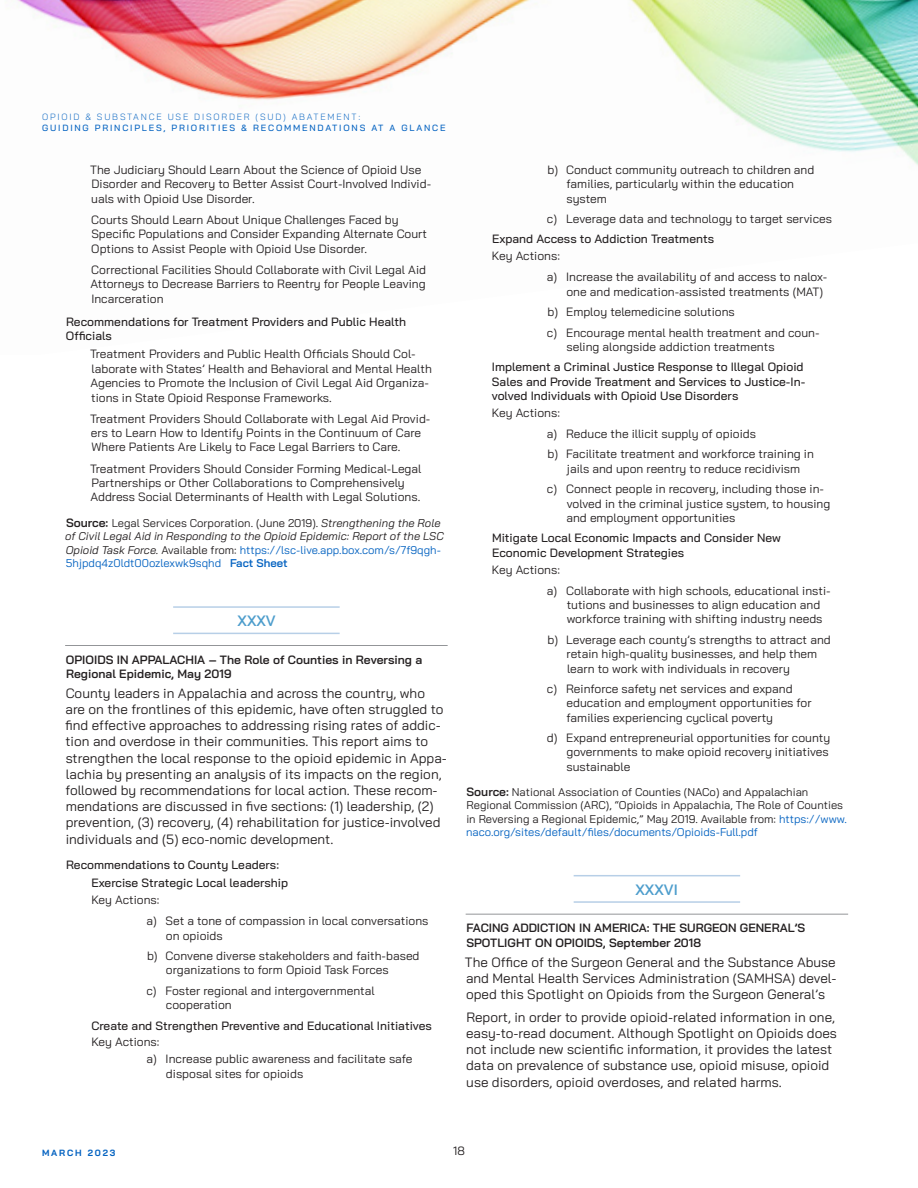
<style>
.page{position:relative;width:918px;height:1188px;background:#fff}
.page>*{position:absolute;margin:0;border:0;box-sizing:border-box;transform-origin:0 0}
.section_hd{font:600 15px "Bai Jamjuree";color:#4d9dcc}
.text{font:13.5px/16.2px "Bai Jamjuree";color:#231f20}
.text_small_bullet{font:12px/14.4px "Bai Jamjuree";color:#231f20}
.text_small{font:12px/14.4px "Bai Jamjuree";color:#231f20}
.text_small-2{font:500 12px/14.4px "Bai Jamjuree";color:#231f20}
.head{font:600 12px/14.4px "Bai Jamjuree";color:#231f20}
.subhead{font:500 12px/14.4px "Bai Jamjuree";color:#231f20}
.source{font:11.25px/13.5px "Bai Jamjuree";color:#231f20}
.source-2{font:italic 11.25px/13.5px "Bai Jamjuree";color:#231f20}
.t1{font:500 9px "Bai Jamjuree";letter-spacing:.2em;color:#0563c1}
.t2{font:300 9px "Bai Jamjuree";letter-spacing:.2em;color:#0563c1}
.t3{font:700 9px "Bai Jamjuree";letter-spacing:.2em;color:#0563c1}
.s1{font-weight:600;font-style:normal;font-size:12px}
.s2{font-style:normal}
.s3{font-style:normal;color:#0563c1}
.s4{font-weight:600;font-style:normal;color:#0563c1}
.s5{font-weight:600;font-size:12px}
.s6{color:#0563c1}
</style>
<div class="page">
<img style="left:17px;top:0;width:901px;height:165px">
<hr style="left:173px;top:606px;width:167px;height:2px;background:#b7cfe7">
<hr style="left:173px;top:633px;width:167px;height:1px;background:#b7cfe7">
<hr style="left:65px;top:645px;width:383px;height:1px;background:#939598">
<hr style="left:574px;top:875px;width:166px;height:1px;background:#b7cfe7">
<hr style="left:574px;top:901px;width:166px;height:2px;background:#b7cfe7">
<hr style="left:466px;top:914px;width:382px;height:1px;background:#939598">
<p class="t2" style="left:42px;top:110px;width:320px">OPIOID &amp; SUBSTANCE USE DISORDER (SUD) ABATEMENT:</p>
<p class="t1" style="left:42px;top:123px;width:405px">GUIDING PRINCIPLES, PRIORITIES &amp; RECOMMENDATIONS AT A GLANCE</p>
<p class="text_small" style="left:90px;top:162px;width:343px">The Judiciary Should Learn About the Science of Opioid Use<br>Disorder and Recovery to Better Assist Court-Involved Individ&shy;uals with Opioid Use Disorder.</p>
<p class="text_small" style="left:91px;top:212px;width:337px">Courts Should Learn About Unique Challenges Faced by<br>Specific Populations and Consider Expanding Alternate Court<br>Options to Assist People with Opioid Use Disorder.</p>
<p class="text_small" style="left:90px;top:262px;width:337px;text-align:justify">Correctional Facilities Should Collaborate with Civil Legal Aid Attorneys to Decrease Barriers to Reentry for People Leaving Incarceration</p>
<p class="subhead" style="left:66px;top:314px;width:342px">Recommendations for Treatment Providers and Public Health<br>Officials</p>
<p class="text_small" style="left:90px;top:347px;width:343px">Treatment Providers and Public Health Officials Should Col&shy;laborate with States’ Health and Behavioral and Mental Health Agencies to Promote the Inclusion of Civil Legal Aid Organiza&shy;tions in State Opioid Response Frameworks.</p>
<p class="text_small" style="left:90px;top:411px;width:342px">Treatment Providers Should Collaborate with Legal Aid Provid&shy;ers to Learn How to Identify Points in the Continuum of Care<br>Where Patients Are Likely to Face Legal Barriers to Care.</p>
<p class="text_small" style="left:90px;top:461px;width:333px">Treatment Providers Should Consider Forming Medical-Legal<br>Partnerships or Other Collaborations to Comprehensively<br>Address Social Determinants of Health with Legal Solutions.</p>
<p class="source-2" style="left:65px;top:516px;width:380px"><span class="s1">Source:</span> <span class="s2">Legal Services Corporation. (June 2019).</span> Strengthening the Role of Civil Legal Aid in Responding to the Opioid Epidemic: Report of the LSC Opioid Task Force. <span class="s2">Available from:</span> <span class="s3">https://lsc-live.app.box.com/s/7f9qgh-5hjpdq4z0ldt00ozlexwk9sqhd</span> <span class="s4">Fact Sheet</span></p>
<p class="section_hd" style="left:238px;top:612px;width:40px">XXXV</p>
<p class="head" style="left:66px;top:652px;width:358px">OPIOIDS IN APPALACHIA – The Role of Counties in Reversing a<br>Regional Epidemic, May 2019</p>
<p class="text" style="left:65px;top:685px;width:383px">County leaders in Appalachia and across the country, who are on the frontlines of this epidemic, have often struggled to find effective approaches to addressing rising rates of addic&shy;tion and overdose in their communities. This report aims to strengthen the local response to the opioid epidemic in Appa&shy;lachia by presenting an analysis of its impacts on the region, followed by recommendations for local action. These recom&shy;mendations are discussed in five sections: (1) leadership, (2) prevention, (3) recovery, (4) rehabilitation for justice-involved individuals and (5) eco-nomic development.</p>
<p class="subhead" style="left:66px;top:858px;width:214px">Recommendations to County Leaders:</p>
<p class="text_small-2" style="left:92px;top:876px;width:198px">Exercise Strategic Local leadership</p>
<p class="text_small" style="left:91px;top:893px;width:69px">Key Actions:</p>
<p class="text_small_bullet" style="left:166px;top:914px;width:264px;text-indent:-20px">a) Set a tone of compassion in local conversations on opioids</p>
<p class="text_small_bullet" style="left:166px;top:949px;width:255px;text-indent:-19px">b) Convene diverse stakeholders and faith-based organizations to form Opioid Task Forces</p>
<p class="text_small_bullet" style="left:166px;top:983px;width:210px;text-indent:-20px">c) Foster regional and intergovernmental cooperation</p>
<p class="text_small-2" style="left:91px;top:1018px;width:342px">Create and Strengthen Preventive and Educational Initiatives</p>
<p class="text_small" style="left:91px;top:1035px;width:69px">Key Actions:</p>
<p class="text_small_bullet" style="left:166px;top:1052px;width:248px;text-indent:-20px">a) Increase public awareness and facilitate safe disposal sites for opioids</p>
<p class="text_small_bullet" style="left:567px;top:162px;width:249px;text-indent:-19px">b) Conduct community outreach to children and families, particularly within the education system</p>
<p class="text_small_bullet" style="left:547px;top:212px;width:287px">c) Leverage data and technology to target services</p>
<p class="text_small-2" style="left:492px;top:232px;width:223px">Expand Access to Addiction Treatments</p>
<p class="text_small" style="left:492px;top:249px;width:69px">Key Actions:</p>
<p class="text_small_bullet" style="left:566px;top:270px;width:262px;text-indent:-20px">a) Increase the availability of and access to nalox&shy;one and medication-assisted treatments (MAT)</p>
<p class="text_small_bullet" style="left:548px;top:305px;width:189px">b) Employ telemedicine solutions</p>
<p class="text_small_bullet" style="left:567px;top:325px;width:255px;text-indent:-20px">c) Encourage mental health treatment and coun&shy;seling alongside addiction treatments</p>
<p class="text_small-2" style="left:492px;top:360px;width:315px">Implement a Criminal Justice Response to Illegal Opioid<br>Sales and Provide Treatment and Services to Justice-In&shy;volved Individuals with Opioid Use Disorders</p>
<p class="text_small" style="left:492px;top:405px;width:69px">Key Actions:</p>
<p class="text_small_bullet" style="left:547px;top:427px;width:211px">a) Reduce the illicit supply of opioids</p>
<p class="text_small_bullet" style="left:548px;top:447px;width:268px;text-align:center">b) Facilitate treatment and workforce training in jails and upon reentry to reduce recidivism</p>
<p class="text_small_bullet" style="left:566px;top:482px;width:265px;text-indent:-19px">c) Connect people in recovery, including those in&shy;volved in the criminal justice system, to housing and employment opportunities</p>
<p class="text_small-2" style="left:492px;top:531px;width:290px">Mitigate Local Economic Impacts and Consider New<br>Economic Development Strategies</p>
<p class="text_small" style="left:492px;top:562px;width:69px">Key Actions:</p>
<p class="text_small_bullet" style="left:567px;top:583px;width:265px;text-indent:-20px">a) Collaborate with high schools, educational insti&shy;tutions and businesses to align education and workforce training with shifting industry needs</p>
<p class="text_small_bullet" style="left:567px;top:632px;width:266px;text-indent:-19px">b) Leverage each county’s strengths to attract and retain high-quality businesses, and help them learn to work with individuals in recovery</p>
<p class="text_small_bullet" style="left:566px;top:681px;width:247px;text-indent:-20px">c) Reinforce safety net services and expand education and employment opportunities for families experiencing cyclical poverty</p>
<p class="text_small_bullet" style="left:566px;top:731px;width:265px;text-indent:-20px">d) Expand entrepreneurial opportunities for county governments to make opioid recovery initiatives sustainable</p>
<p class="source" style="left:466px;top:785px;width:381px"><span class="s5">Source:</span> National Association of Counties (NACo) and Appalachian Regional Commission (ARC), “Opioids in Appalachia, The Role of Counties in Reversing a Regional Epidemic,” May 2019. Available from: <span class="s6">https://www. naco.org/sites/default/files/documents/Opioids-Full.pdf</span></p>
<p class="section_hd" style="left:636px;top:881px;width:44px">XXXVI</p>
<p class="head" style="left:467px;top:921px;width:340px">FACING ADDICTION IN AMERICA: THE SURGEON GENERAL’S<br>SPOTLIGHT ON OPIOIDS, September 2018</p>
<p class="text" style="left:465px;top:954px;width:373px;text-align:justify">The Office of the Surgeon General and the Substance Abuse and Mental Health Services Administration (SAMHSA) devel&shy;oped this Spotlight on Opioids from the Surgeon General’s</p>
<p class="text" style="left:466px;top:1009px;width:372px">Report, in order to provide opioid-related information in one, easy-to-read document. Although Spotlight on Opioids does not include new scientific information, it provides the latest data on prevalence of substance use, opioid misuse, opioid use disorders, opioid overdoses, and related harms.</p>
<p class="t3" style="left:42px;top:1148px;width:75px">MARCH 2023</p>
<p class="text_small" style="left:453px;top:1143px;width:13px">18</p>
</div>
